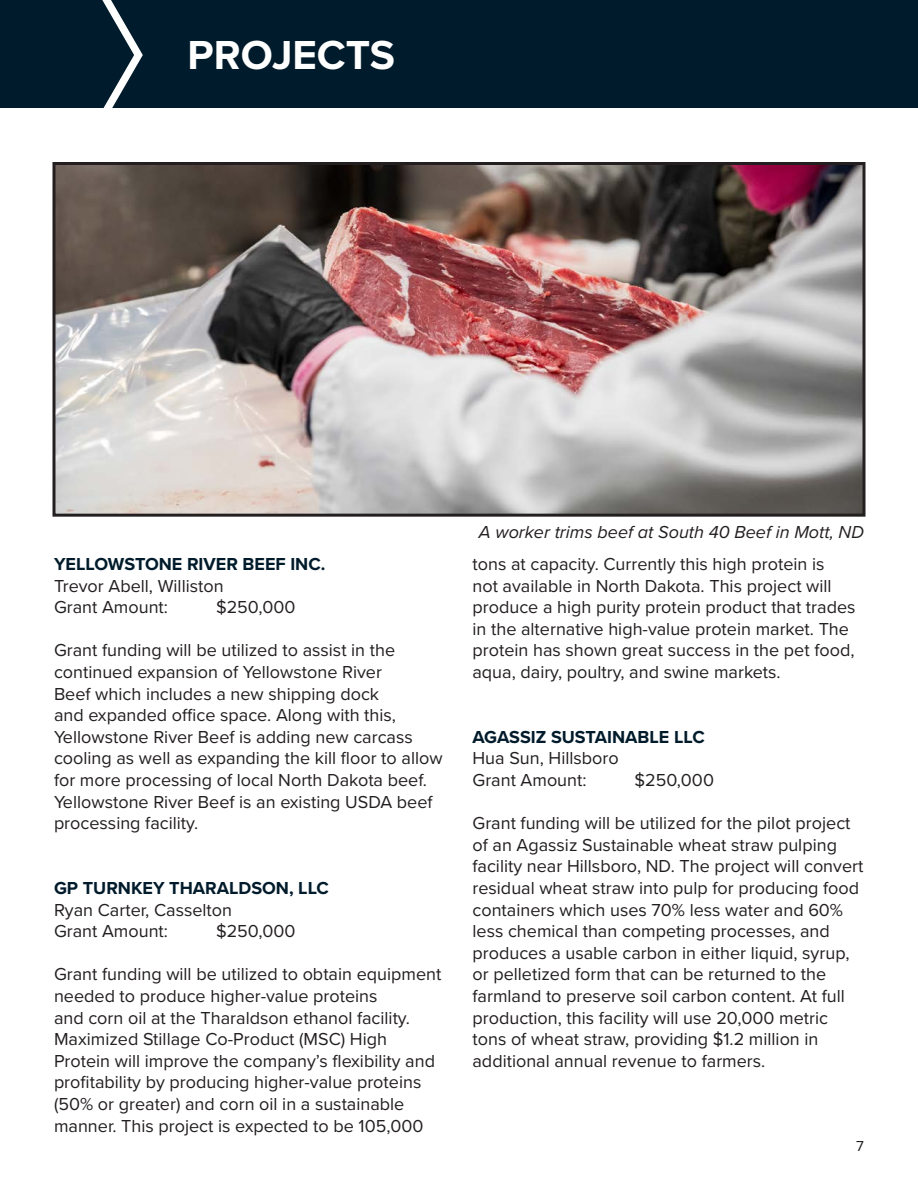
<style>
.page{position:relative;width:918px;height:1188px;background:#fff}
.page>*{position:absolute;margin:0;border:0;box-sizing:border-box;transform-origin:0 0}
.t1{font:700 42px "Proxima Nova";color:#fff}
.t2{font:18px/21.6px "Proxima Nova";color:#231f20}
.Contents{font:700 18px "Proxima Nova";color:#001b2b}
.t3{font:italic 18px "Proxima Nova";color:#231f20}
.t4{font:15px "Proxima Nova";color:#231f20}
</style>
<div class="page">
<div style="left:0;top:0;width:918px;height:108px;background:#001b2b"></div>
<svg style="left:102px;top:0;width:41px;height:108px"></svg>
<img style="left:56px;top:166px;width:806px;height:347px">
<div style="left:52px;top:162px;width:814px;height:355px;border:3px solid #231f20"></div>
<p class="t1" style="left:188px;top:24px;width:209px">PROJECTS</p>
<p class="Contents" style="left:54px;top:551px;width:273px">YELLOWSTONE RIVER BEEF INC.</p>
<p class="t2" style="left:54px;top:574px;width:171px">Trevor Abell, Williston</p>
<p class="t2" style="left:54px;top:596px;width:116px">Grant Amount:</p>
<p class="t2" style="left:216px;top:596px;width:81px">$250,000</p>
<p class="t2" style="left:54px;top:639px;width:390px">Grant funding will be utilized to assist in the continued expansion of Yellowstone River<br>Beef which includes a new shipping dock<br>and expanded office space. Along with this, Yellowstone River Beef is adding new carcass cooling as well as expanding the kill floor to allow for more processing of local North Dakota beef.<br>Yellowstone River Beef is an existing USDA beef processing facility.</p>
<p class="Contents" style="left:54px;top:875px;width:277px">GP TURNKEY THARALDSON, LLC</p>
<p class="t2" style="left:54px;top:898px;width:180px">Ryan Carter, Casselton</p>
<p class="t2" style="left:54px;top:920px;width:116px">Grant Amount:</p>
<p class="t2" style="left:216px;top:920px;width:81px">$250,000</p>
<p class="t2" style="left:54px;top:963px;width:389px">Grant funding will be utilized to obtain equipment needed to produce higher-value proteins<br>and corn oil at the Tharaldson ethanol facility.<br>Maximized Stillage Co-Product (MSC) High Protein will improve the company’s flexibility and profitability by producing higher-value proteins (50% or greater) and corn oil in a sustainable manner. This project is expected to be 105,000</p>
<p class="t3" style="left:479px;top:519px;width:387px">A worker trims beef at South 40 Beef in Mott, ND</p>
<p class="t2" style="left:472px;top:552px;width:385px">tons at capacity. Currently this high protein is<br>not available in North Dakota. This project will produce a high purity protein product that trades in the alternative high-value protein market. The protein has shown great success in the pet food, aqua, dairy, poultry, and swine markets.</p>
<p class="Contents" style="left:472px;top:723px;width:234px">AGASSIZ SUSTAINABLE LLC</p>
<p class="t2" style="left:472px;top:747px;width:148px">Hua Sun, Hillsboro</p>
<p class="t2" style="left:472px;top:768px;width:116px">Grant Amount:</p>
<p class="t2" style="left:634px;top:768px;width:81px">$250,000</p>
<p class="t2" style="left:472px;top:812px;width:392px">Grant funding will be utilized for the pilot project of an Agassiz Sustainable wheat straw pulping facility near Hillsboro, ND. The project will convert residual wheat straw into pulp for producing food containers which uses 70% less water and 60% less chemical than competing processes, and produces a usable carbon in either liquid, syrup, or pelletized form that can be returned to the farmland to preserve soil carbon content. At full production, this facility will use 20,000 metric tons of wheat straw, providing $1.2 million in additional annual revenue to farmers.</p>
<p class="t4" style="left:856px;top:1135px;width:9px">7</p>
</div>
